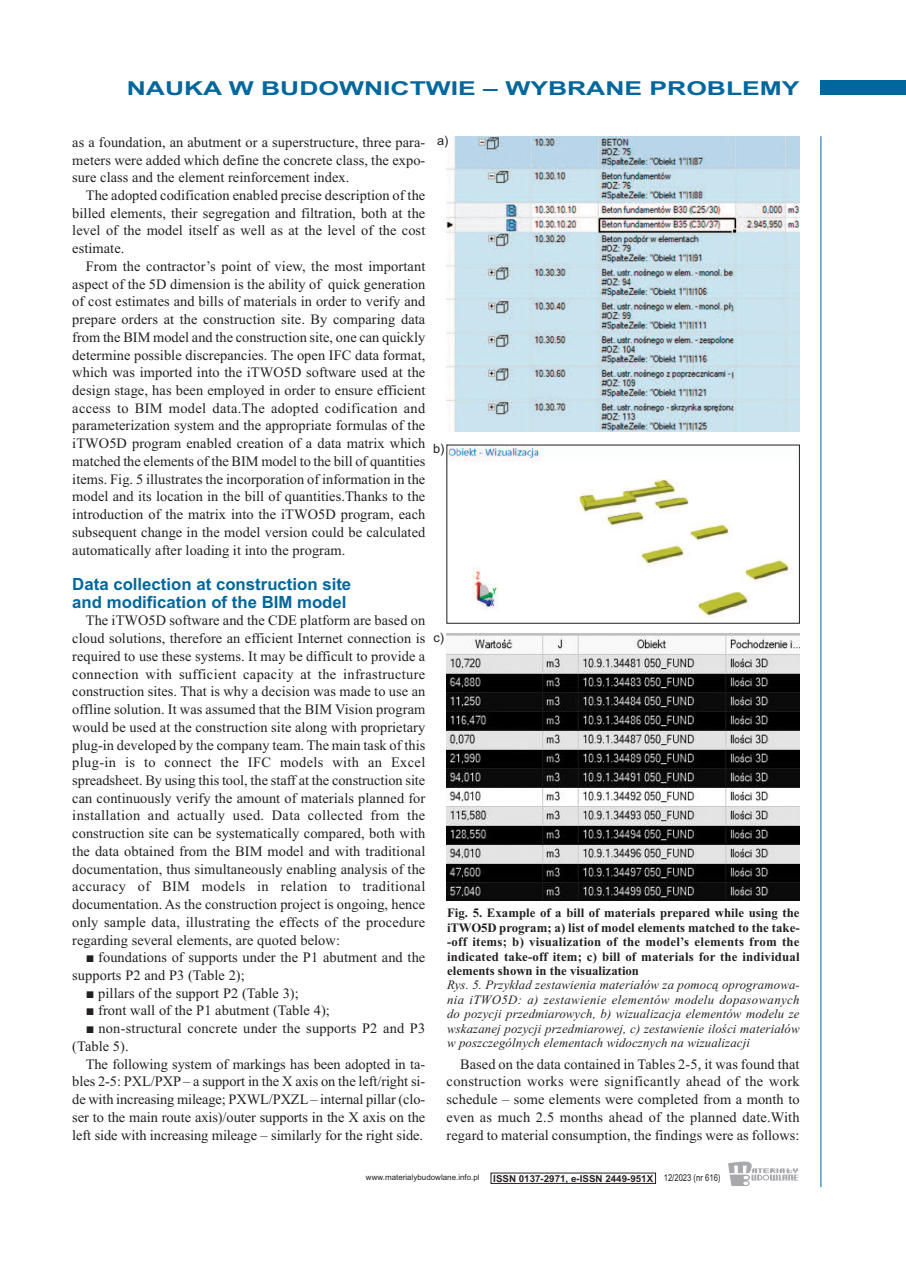
<style>
.page{position:relative;width:906px;height:1268px;background:#fff}
.page>*{position:absolute;margin:0;border:0;box-sizing:border-box;transform-origin:0 0}
.t1{font:700 19.2px "Arial";color:#00679d;scale:1.38 1}
.t2{font:700 16.8px/17.7px "Arial";color:#00679d}
.t3{font:14.4px/17.7px "Times New Roman";letter-spacing:.005em;color:#231f20;text-align:justify}
.t4{font:italic 12.75px/14.4px "Times New Roman";letter-spacing:.01em;color:#231f20;text-align:justify}
.t5{font:700 12.75px/14.4px "Times New Roman";color:#231f20;text-align:justify}
.t6{font:12.75px "Arial";color:#231f20}
.t7{font:700 9.6px "Arial";color:#231f20}
.t8{font:7.95px "Arial";color:#231f20}
.s1{font-weight:400}
</style>
<div class="page">
<div style="left:821px;top:81px;width:85px;height:14px;background:#00679d"></div>
<hr style="left:820px;top:136px;width:1px;height:1050px;background:#00679d">
<svg style="left:728px;top:1161px;width:70px;height:24px"></svg>
<img style="left:446px;top:136px;width:353px;height:296px">
<img style="left:448px;top:446px;width:345px;height:172px">
<img style="left:446px;top:633px;width:353px;height:267px">
<div style="left:437px;top:136px;width:12px;height:13px;background:#fff"></div>
<h1 class="t1" style="left:127px;top:77px;width:489px">NAUKA W BUDOWNICTWIE – WYBRANE PROBLEMY</h1>
<p class="t6" style="left:437px;top:134px;width:13px">a)</p>
<p class="t3" style="left:72px;top:133px;width:354px">as a foundation, an abutment or a superstructure, three para&shy;meters were added which define the concrete class, the expo&shy;sure class and the element reinforcement index.</p>
<p class="t3" style="left:72px;top:186px;width:354px;text-indent:13px">The adopted codification enabled precise description of the billed elements, their segregation and filtration, both at the level of the model itself as well as at the level of the cost estimate.</p>
<p class="t3" style="left:72px;top:257px;width:354px;text-indent:14px">From the contractor’s point of view, the most important aspect of the 5D dimension is the ability of quick generation of cost estimates and bills of materials in order to verify and prepare orders at the construction site. By comparing data from the BIM model and the construction site, one can quickly determine possible discrepancies. The open IFC data format, which was imported into the iTWO5D software used at the design stage, has been employed in order to ensure efficient access to BIM model data.The adopted codification and parameterization system and the appropriate formulas of the iTWO5D program enabled creation of a data matrix which matched the elements of the BIM model to the bill of quantities items. Fig. 5 illustrates the incorporation of information in the model and its location in the bill of quantities.Thanks to the introduction of the matrix into the iTWO5D program, each subsequent change in the model version could be calculated automatically after loading it into the program.</p>
<p class="t2" style="left:72px;top:575px;width:280px">Data collection at construction site and modification of the BIM model</p>
<p class="t3" style="left:72px;top:611px;width:354px;text-indent:14px">The iTWO5D software and the CDE platform are based on cloud solutions, therefore an efficient Internet connection is required to use these systems. It may be difficult to provide a connection with sufficient capacity at the infrastructure construction sites. That is why a decision was made to use an offline solution. It was assumed that the BIM Vision program would be used at the construction site along with proprietary plug-in developed by the company team. The main task of this plug-in is to connect the IFC models with an Excel spreadsheet. By using this tool, the staff at the construction site can continuously verify the amount of materials planned for installation and actually used. Data collected from the construction site can be systematically compared, both with the data obtained from the BIM model and with traditional documentation, thus simultaneously enabling analysis of the accuracy of BIM models in relation to traditional documentation. As the construction project is ongoing, hence only sample data, illustrating the effects of the procedure regarding several elements, are quoted below:</p>
<p class="t3" style="left:72px;top:948px;width:354px;text-indent:14px">■ foundations of supports under the P1 abutment and the supports P2 and P3 (Table 2);</p>
<p class="t3" style="left:86px;top:983px;width:214px">■ pillars of the support P2 (Table 3);</p>
<p class="t3" style="left:86px;top:1001px;width:245px">■ front wall of the P1 abutment (Table 4);</p>
<p class="t3" style="left:72px;top:1019px;width:354px;text-indent:14px">■ non-structural concrete under the supports P2 and P3 (Table 5).</p>
<p class="t3" style="left:72px;top:1054px;width:354px;text-indent:14px">The following system of markings has been adopted in ta&shy;bles 2-5: PXL/PXP – a support in the X axis on the left/right si&shy;de with increasing mileage; PXWL/PXZL– internal pillar (clo&shy;ser to the main route axis)/outer supports in the X axis on the left side with increasing mileage – similarly for the right side.</p>
<p class="t3" style="left:446px;top:1054px;width:354px;text-indent:14px">Based on the data contained in Tables 2-5, it was found that construction works were significantly ahead of the work schedule – some elements were completed from a month to even as much 2.5 months ahead of the planned date.With regard to material consumption, the findings were as follows:</p>
<p class="t6" style="left:433px;top:441px;width:13px">b)</p>
<p class="t6" style="left:433px;top:630px;width:12px">c)</p>
<p class="t5" style="left:447px;top:905px;width:354px">Fig. 5. Example of a bill of materials prepared while using the iTWO5D program; a) list of model elements matched to the take--off items; b) visualization of the model’s elements from the indicated take-off item; c) bill of materials for the individual elements shown in the visualization</p>
<p class="t4" style="left:447px;top:977px;width:354px">Rys. 5. Przykład zestawienia materiałów za pomocą oprogramowa&shy;nia iTWO5D: a) zestawienie elementów modelu dopasowanych do pozycji przedmiarowych, b) wizualizacja elementów modelu ze wskazanej pozycji przedmiarowej, c) zestawienie ilości materiałów w poszczególnych elementach widocznych na wizualizacji</p>
<p class="t8" style="left:366px;top:1172px;width:115px">www.materialybudowlane.info.pl</p>
<p class="t7" style="left:493px;top:1172px;width:229px">ISSN 0137-2971, e-ISSN 2449-951X <span class="s1">12/2023 (nr 616)</span></p>
</div>
